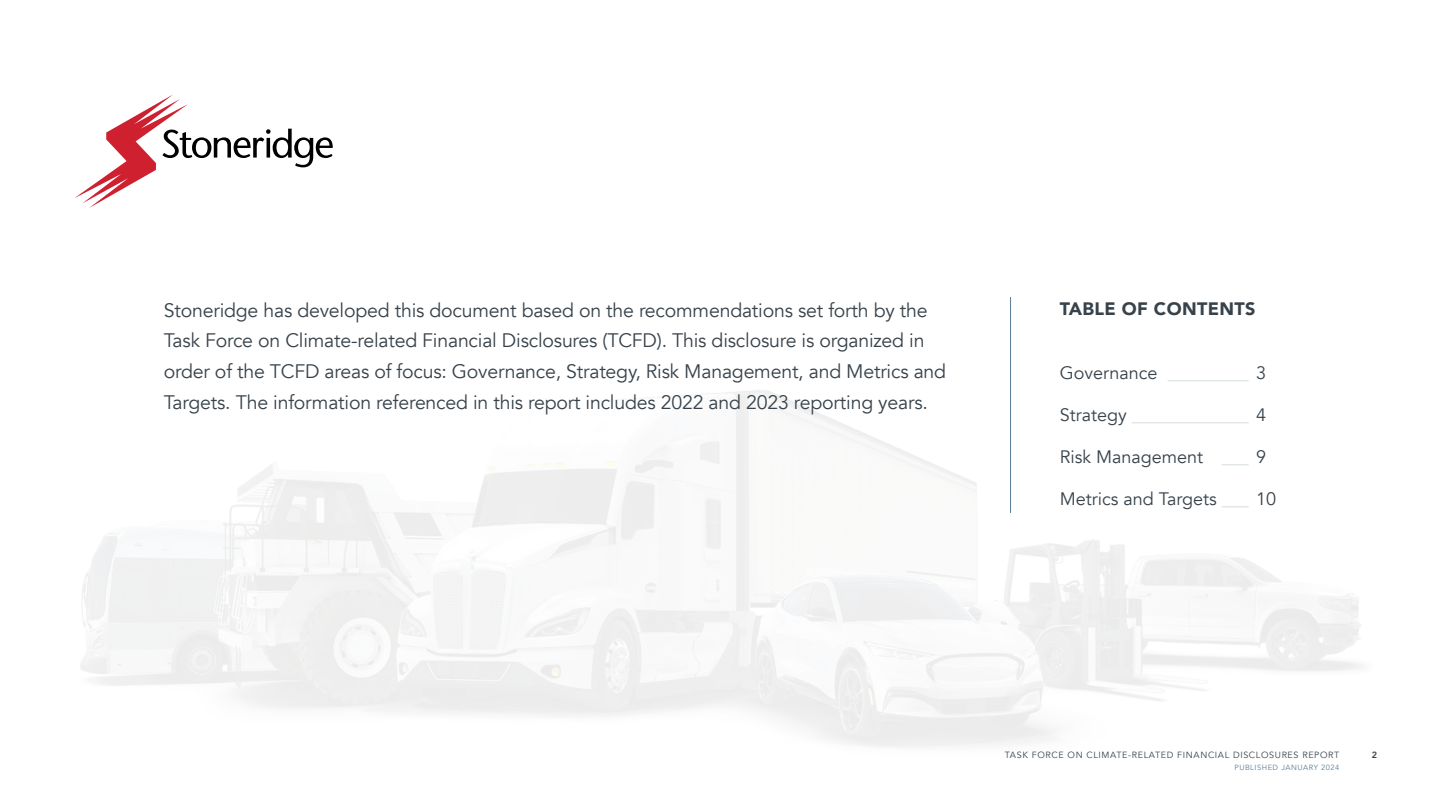
<style>
.page{position:relative;width:1440px;height:810px;background:#fff}
.page>*{position:absolute;margin:0;border:0;box-sizing:border-box;transform-origin:0 0}
.t1{font:19.5px/30.8px "Avenir";letter-spacing:-.01em;color:#37424a}
.t2{font:18px "Avenir";color:#37424a}
.t3{font:18px "Avenir";color:#d0d8dd}
.t4{font:900 18px "Avenir";letter-spacing:.02em;color:#37424a}
.t5{font:9px "Avenir";letter-spacing:.07em;color:#37424a}
.t6{font:800 9px "Avenir";color:#37424a}
.t7{font:7.5px "Avenir";letter-spacing:.07em;color:#597e96}
.s1{color:#d0d8dd}
.s2{color:#37424a}
</style>
<div class="page">
<svg style="left:75px;top:95px;width:258px;height:113px"></svg>
<hr style="left:1010px;top:297px;width:1px;height:216px;background:#597e96">
<p class="t1" style="left:164px;top:295px;width:784px">Stoneridge has developed this document based on the recommendations set forth by the Task Force on Climate-related Financial Disclosures (TCFD). This disclosure is organized in order of the TCFD areas of focus: Governance, Strategy, Risk Management, and Metrics and Targets. The information referenced in this report includes 2022 and 2023 reporting years.</p>
<p class="t4" style="left:1060px;top:293px;width:197px">TABLE OF CONTENTS</p>
<p class="t2" style="left:1060px;top:362px;width:208px">Governance <span class="s1">_________</span> 3</p>
<p class="t3" style="left:1060px;top:404px;width:208px"><span class="s2">Strategy</span> _____________ <span class="s2">4</span></p>
<p class="t2" style="left:1060px;top:446px;width:208px">Risk Management <span class="s1">___</span> 9</p>
<p class="t2" style="left:1060px;top:488px;width:218px">Metrics and Targets <span class="s1">___</span> 10</p>
<p class="t5" style="left:1005px;top:750px;width:336px">TASK FORCE ON CLIMATE-RELATED FINANCIAL DISCLOSURES REPORT</p>
<p class="t7" style="left:1234px;top:763px;width:106px">PUBLISHED JANUARY 2024</p>
<p class="t6" style="left:1372px;top:748px;width:7px">2</p>
</div>
